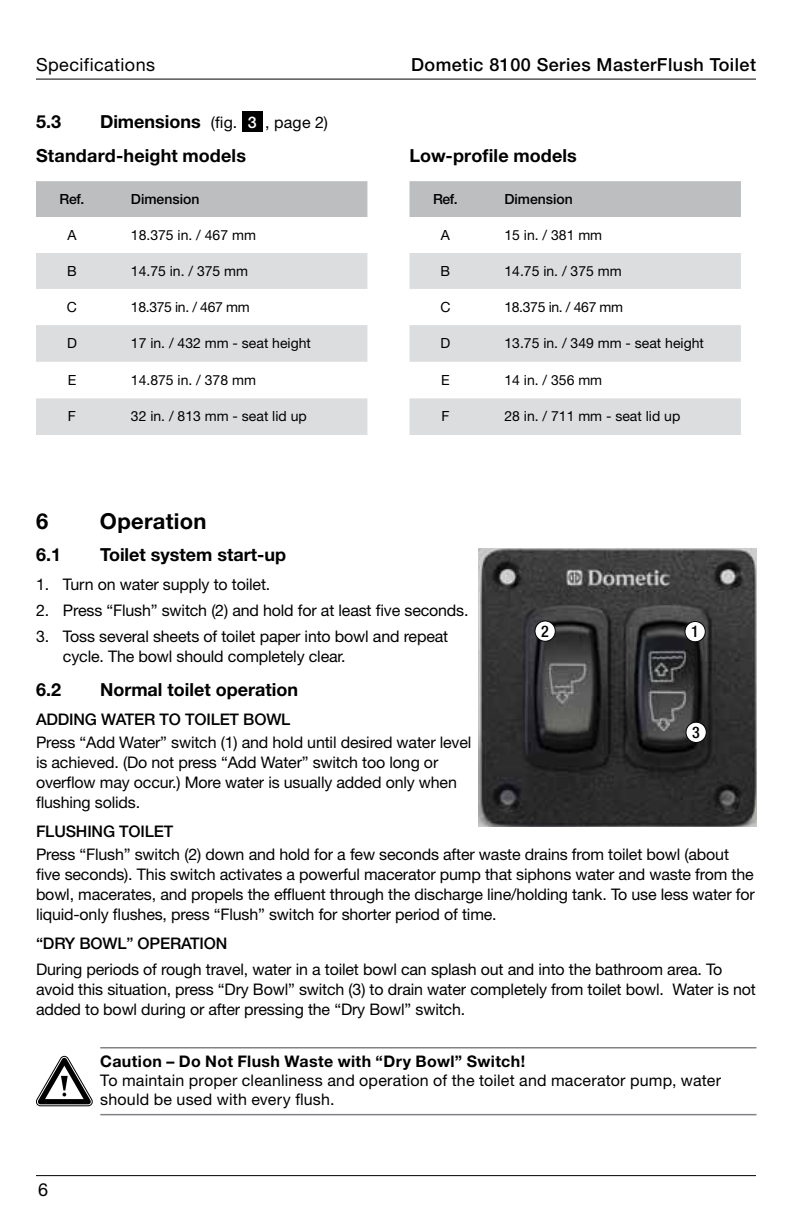
<style>
.page{position:relative;width:792px;height:1224px;background:#fff}
.page>*{position:absolute;margin:0;border:0;box-sizing:border-box;transform-origin:0 0}
.t1{font:700 22px "Helvetica Neue LT Std";letter-spacing:.01em;color:#000}
.t2{font:700 18px "Helvetica Neue LT Std";color:#000}
.t3{font:500 18px "Helvetica Neue LT Std";letter-spacing:.025em;color:#000}
.t4{font:18px "Helvetica Neue LT Std";letter-spacing:.025em;color:#000}
.t5{font:16px/20px "Helvetica Neue LT Std";letter-spacing:-.01em;color:#000}
.t6{font:16px/19.2px "Helvetica Neue LT Std";letter-spacing:.015em;color:#000}
.t7{font:500 16px "Helvetica Neue LT Std";letter-spacing:-.01em;color:#000}
.t8{font:700 16px "Helvetica Neue LT Std";letter-spacing:.02em;color:#000}
.t9{font:500 condensed 16px "Helvetica Neue LT Std";color:#000}
.t10{font:14px "Helvetica Neue LT Std";color:#000}
.t11{font:14px "Helvetica Neue LT Std";letter-spacing:-.025em;color:#000}
.t12{font:500 14px "Helvetica Neue LT Std";color:#000}
.s1{font-weight:700;font-size:18px}
.s2{font-weight:500;color:#fff}
</style>
<div class="page">
<hr style="left:36px;top:1175px;width:720px;height:1px;background:#000">
<hr style="left:36px;top:79px;width:720px;height:1px;background:#000">
<div style="left:242px;top:111px;width:21px;height:21px;background:#000"></div>
<div style="left:36px;top:181px;width:331px;height:36px;background:#bcbec0"></div>
<svg style="left:36px;top:253px;width:331px;height:182px;fill:#dcddde"></svg>
<div style="left:410px;top:181px;width:331px;height:36px;background:#bcbec0"></div>
<svg style="left:410px;top:253px;width:331px;height:182px;fill:#dcddde"></svg>
<img style="left:478px;top:549px;width:278px;height:278px">
<hr style="left:100px;top:1047px;width:656px;height:2px;background:#808285">
<hr style="left:100px;top:1114px;width:656px;height:1px;background:#808285">
<svg style="left:36px;top:1056px;width:57px;height:51px"></svg>
<div style="left:685px;top:622px;width:20px;height:20px;background:#fff;border-radius:50%"></div>
<div style="left:685px;top:621px;width:21px;height:21px;border:1px solid #000;border-radius:50%"></div>
<div style="left:535px;top:621px;width:20px;height:20px;background:#fff;border-radius:50%"></div>
<div style="left:535px;top:621px;width:21px;height:21px;border:1px solid #000;border-radius:50%"></div>
<div style="left:686px;top:722px;width:20px;height:20px;background:#fff;border-radius:50%"></div>
<div style="left:686px;top:722px;width:21px;height:21px;border:1px solid #000;border-radius:50%"></div>
<p class="t4" style="left:36px;top:53px;width:121px">Specifications</p>
<p class="t3" style="left:411px;top:53px;width:346px">Dometic 8100 Series MasterFlush Toilet</p>
<p class="t2" style="left:36px;top:111px;width:27px">5.3</p>
<p class="t5" style="left:100px;top:112px;width:229px"><span class="s1">Dimensions</span> (fig. <span class="s2">3</span> , page 2)</p>
<p class="t2" style="left:36px;top:145px;width:212px">Standard-height models</p>
<p class="t2" style="left:410px;top:145px;width:169px">Low-profile models</p>
<p class="t12" style="left:60px;top:191px;width:26px">Ref.</p>
<p class="t12" style="left:131px;top:191px;width:70px">Dimension</p>
<p class="t10" style="left:67px;top:227px;width:11px">A</p>
<p class="t10" style="left:131px;top:227px;width:127px">18.375 in. / 467 mm</p>
<p class="t10" style="left:67px;top:263px;width:11px">B</p>
<p class="t10" style="left:131px;top:263px;width:119px">14.75 in. / 375 mm</p>
<p class="t10" style="left:67px;top:299px;width:12px">C</p>
<p class="t11" style="left:131px;top:299px;width:120px">18.375 in. / 467 mm</p>
<p class="t10" style="left:67px;top:335px;width:11px">D</p>
<p class="t10" style="left:131px;top:335px;width:182px">17 in. / 432 mm - seat height</p>
<p class="t10" style="left:68px;top:371px;width:10px">E</p>
<p class="t10" style="left:131px;top:371px;width:127px">14.875 in. / 378 mm</p>
<p class="t10" style="left:68px;top:408px;width:10px">F</p>
<p class="t10" style="left:131px;top:408px;width:177px">32 in. / 813 mm - seat lid up</p>
<h1 class="t1" style="left:36px;top:507px;width:14px">6</h1>
<h1 class="t1" style="left:100px;top:507px;width:108px">Operation</h1>
<p class="t12" style="left:433px;top:191px;width:26px">Ref.</p>
<p class="t12" style="left:504px;top:191px;width:70px">Dimension</p>
<p class="t10" style="left:441px;top:227px;width:11px">A</p>
<p class="t10" style="left:504px;top:227px;width:99px">15 in. / 381 mm</p>
<p class="t10" style="left:441px;top:263px;width:11px">B</p>
<p class="t10" style="left:504px;top:263px;width:119px">14.75 in. / 375 mm</p>
<p class="t10" style="left:440px;top:299px;width:12px">C</p>
<p class="t11" style="left:504px;top:299px;width:120px">18.375 in. / 467 mm</p>
<p class="t10" style="left:441px;top:335px;width:11px">D</p>
<p class="t10" style="left:504px;top:335px;width:201px">13. 75 in. / 349 mm - seat height</p>
<p class="t10" style="left:441px;top:371px;width:10px">E</p>
<p class="t10" style="left:504px;top:371px;width:99px">14 in. / 356 mm</p>
<p class="t10" style="left:441px;top:408px;width:10px">F</p>
<p class="t10" style="left:504px;top:408px;width:177px">28 in. / 711 mm - seat lid up</p>
<p class="t2" style="left:36px;top:544px;width:27px">6.1</p>
<p class="t2" style="left:100px;top:544px;width:188px">Toilet system start-up</p>
<p class="t5" style="left:36px;top:574px;width:233px">1. Turn on water supply to toilet.</p>
<p class="t5" style="left:36px;top:600px;width:431px">2. Press “Flush” switch (2) and hold for at least five seconds.</p>
<p class="t5" style="left:63px;top:627px;width:387px;text-indent:-27px">3. Toss several sheets of toilet paper into bowl and repeat cycle. The bowl should completely clear.</p>
<p class="t2" style="left:36px;top:678px;width:27px">6.2</p>
<p class="t2" style="left:100px;top:678px;width:200px">Normal toilet operation</p>
<p class="t7" style="left:36px;top:710px;width:256px">ADDING WATER TO TOILET BOWL</p>
<p class="t5" style="left:36px;top:732px;width:437px">Press “Add Water” switch (1) and hold until desired water level is achieved. (Do not press “Add Water” switch too long or overflow may occur.) More water is usually added only when flushing solids.</p>
<p class="t7" style="left:36px;top:822px;width:139px">FLUSHING TOILET</p>
<p class="t5" style="left:36px;top:844px;width:720px">Press “Flush” switch (2) down and hold for a few seconds after waste drains from toilet bowl (about five seconds). This switch activates a powerful macerator pump that siphons water and waste from the bowl, macerates, and propels the effluent through the discharge line/holding tank. To use less water for liquid-only flushes, press “Flush” switch for shorter period of time.</p>
<p class="t7" style="left:36px;top:934px;width:193px">“DRY BOWL” OPERATION</p>
<p class="t5" style="left:36px;top:960px;width:721px">During periods of rough travel, water in a toilet bowl can splash out and into the bathroom area. To avoid this situation, press “Dry Bowl” switch (3) to drain water completely from toilet bowl. Water is not added to bowl during or after pressing the “Dry Bowl” switch.</p>
<p class="t9" style="left:541px;top:622px;width:9px">2</p>
<p class="t9" style="left:691px;top:622px;width:9px">1</p>
<p class="t9" style="left:692px;top:723px;width:9px">3</p>
<p class="t4" style="left:38px;top:1179px;width:12px">6</p>
<p class="t8" style="left:100px;top:1051px;width:426px">Caution – Do Not Flush Waste with “Dry Bowl” Switch!</p>
<p class="t6" style="left:100px;top:1070px;width:622px">To maintain proper cleanliness and operation of the toilet and macerator pump, water should be used with every flush.</p>
</div>
